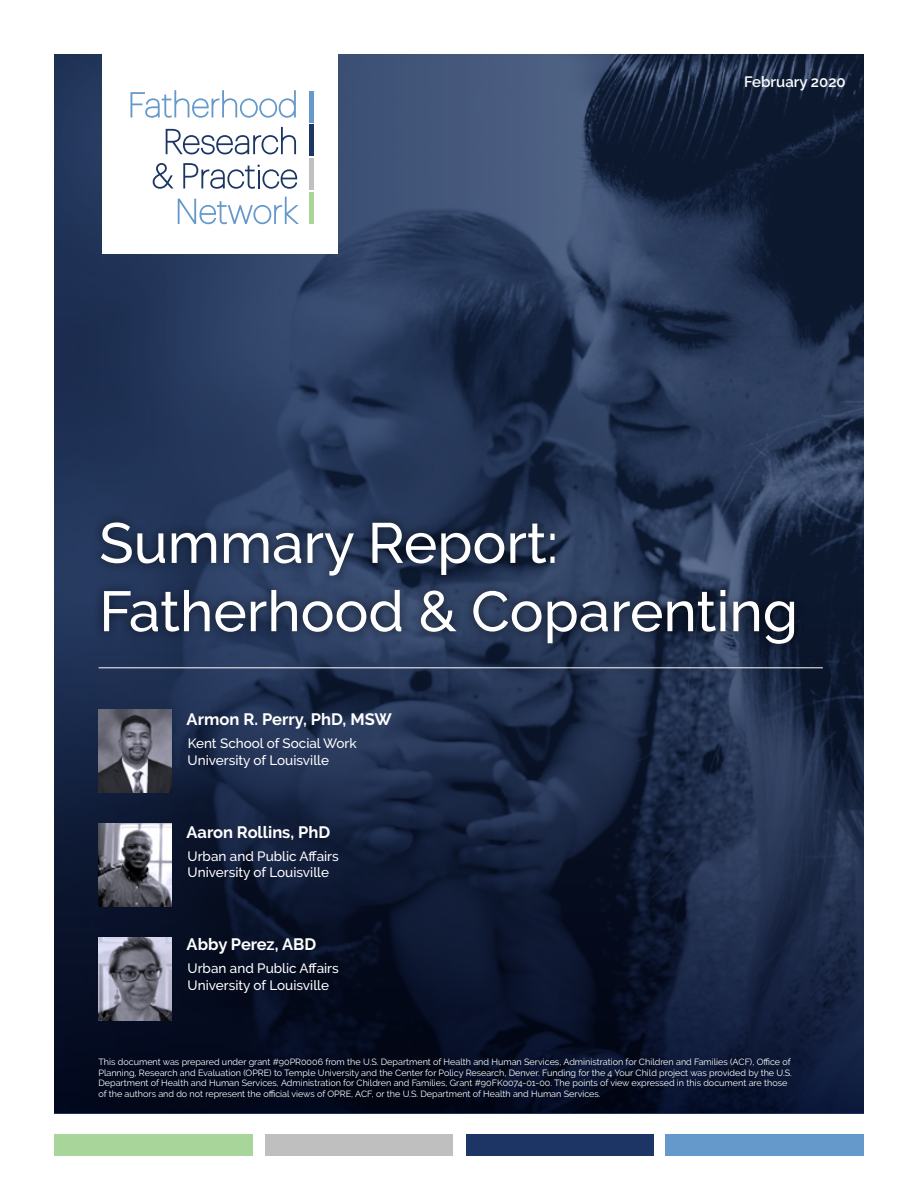
<style>
.page{position:relative;width:918px;height:1188px;background:#fff}
.page>*{position:absolute;margin:0;border:0;box-sizing:border-box;transform-origin:0 0}
.t1{font:500 56.55px/68.2px "Raleway";color:#fff}
.t2{font:700 16.5px "Raleway";color:#fff}
.t3{font:600 15px "Raleway";color:#fff}
.t4{font:500 13.5px/16.5px "Raleway";color:#fff}
.t5{font:9px/10.5px "Raleway";color:#fff}
</style>
<div class="page">
<img style="left:54px;top:54px;width:810px;height:552px">
<svg style="left:54px;top:606px;width:810px;height:508px;background:#131e39"></svg>
<hr style="left:99px;top:667px;width:724px;height:1px;background:#fff">
<div style="left:92px;top:512px;width:712px;height:142px;background:#000;opacity:.62"></div>
<img style="left:98px;top:709px;width:74px;height:84px">
<img style="left:98px;top:823px;width:74px;height:84px">
<img style="left:98px;top:937px;width:74px;height:84px">
<div style="left:665px;top:1134px;width:199px;height:22px;background:#6598cb"></div>
<div style="left:466px;top:1134px;width:187px;height:22px;background:#1c3564"></div>
<div style="left:265px;top:1134px;width:188px;height:22px;background:#c0bfbf"></div>
<div style="left:54px;top:1134px;width:199px;height:22px;background:#a8d59a"></div>
<div style="left:103px;top:54px;width:235px;height:200px;background:#fff"></div>
<hr style="left:309px;top:91px;width:4px;height:31px;background:#6699cb">
<hr style="left:309px;top:124px;width:4px;height:32px;background:#1c3664">
<hr style="left:309px;top:158px;width:4px;height:32px;background:#c1c0c0">
<hr style="left:309px;top:192px;width:4px;height:32px;background:#a9d599">
<svg style="left:131px;top:90px;width:165px;height:28px"></svg>
<svg style="left:166px;top:127px;width:130px;height:28px"></svg>
<svg style="left:153px;top:163px;width:21px;height:26px"></svg>
<svg style="left:183px;top:163px;width:114px;height:26px"></svg>
<svg style="left:178px;top:197px;width:121px;height:27px"></svg>
<h3 class="t3" style="left:744px;top:73px;width:103px">February 2020</h3>
<h1 class="t1" style="left:99px;top:509px;width:700px">Summary Report:<br>Fatherhood &amp; Coparenting</h1>
<h2 class="t2" style="left:187px;top:710px;width:207px">Armon R. Perry, PhD, MSW</h2>
<h3 class="t4" style="left:188px;top:735px;width:171px">Kent School of Social Work<br>University of Louisville</h3>
<h2 class="t2" style="left:187px;top:822px;width:145px">Aaron Rollins, PhD</h2>
<h3 class="t4" style="left:188px;top:848px;width:153px">Urban and Public Affairs<br>University of Louisville</h3>
<h2 class="t2" style="left:187px;top:935px;width:131px">Abby Perez, ABD</h2>
<h3 class="t4" style="left:188px;top:960px;width:153px">Urban and Public Affairs<br>University of Louisville</h3>
<p class="t5" style="left:98px;top:1057px;width:695px">This document was prepared under grant #90PR0006 from the U.S. Department of Health and Human Services, Administration for Children and Families (ACF), Office of Planning, Research and Evaluation (OPRE) to Temple University and the Center for Policy Research, Denver. Funding for the 4 Your Child project was provided by the U.S.<br>Department of Health and Human Services, Administration for Children and Families, Grant #90FK0074-01-00. The points of view expressed in this document are those of the authors and do not represent the official views of OPRE, ACF, or the U.S. Department of Health and Human Services.</p>
</div>
